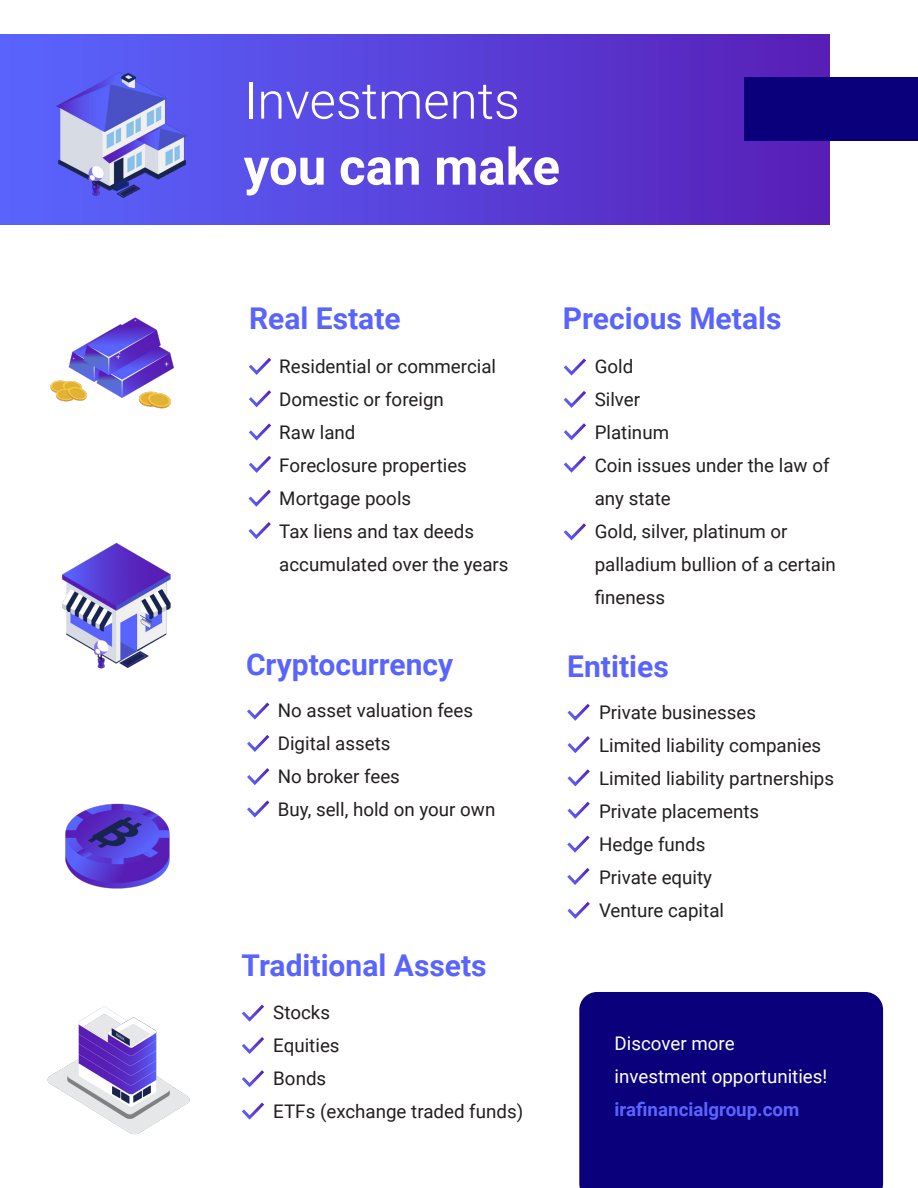
<style>
.page{position:relative;width:918px;height:1188px;background:#fff}
.page>*{position:absolute;margin:0;border:0;box-sizing:border-box;transform-origin:0 0}
.t1{font:300 51px "Roboto";color:#fff}
.t2{font:700 51px "Roboto";color:#fff}
.t3{font:700 30px "Roboto";color:#5964fd}
.t4{font:18.75px "Roboto";color:#231f20}
.t5{font:18.75px "Roboto";color:#fff}
.t6{font:700 18.75px "Roboto";color:#5964fd}
</style>
<div class="page">
<div style="left:0;top:34px;width:830px;height:190px;background:linear-gradient(to right,#5966ff,#571fb6)"></div>
<div style="left:744px;top:77px;width:174px;height:63px;background:#0b007b"></div>
<img style="left:47px;top:1006px;width:143px;height:129px">
<img style="left:62px;top:543px;width:109px;height:126px">
<img style="left:33px;top:54px;width:174px;height:167px">
<img style="left:50px;top:317px;width:124px;height:92px">
<img style="left:65px;top:803px;width:105px;height:86px">
<div style="left:579px;top:992px;width:304px;height:196px;background:#0b007b"></div>
<svg style="left:249px;top:358px;width:22px;height:17px"></svg>
<svg style="left:249px;top:390px;width:22px;height:18px"></svg>
<svg style="left:249px;top:423px;width:22px;height:18px"></svg>
<svg style="left:249px;top:456px;width:22px;height:17px"></svg>
<svg style="left:248px;top:489px;width:23px;height:18px"></svg>
<svg style="left:248px;top:522px;width:23px;height:17px"></svg>
<svg style="left:563px;top:358px;width:23px;height:18px"></svg>
<svg style="left:563px;top:391px;width:23px;height:17px"></svg>
<svg style="left:563px;top:423px;width:23px;height:18px"></svg>
<svg style="left:563px;top:455px;width:23px;height:18px"></svg>
<svg style="left:563px;top:523px;width:23px;height:18px"></svg>
<svg style="left:567px;top:703px;width:23px;height:18px"></svg>
<svg style="left:567px;top:736px;width:23px;height:17px"></svg>
<svg style="left:567px;top:769px;width:23px;height:18px"></svg>
<svg style="left:567px;top:801px;width:23px;height:18px"></svg>
<svg style="left:567px;top:835px;width:23px;height:18px"></svg>
<svg style="left:567px;top:868px;width:23px;height:17px"></svg>
<svg style="left:567px;top:901px;width:23px;height:18px"></svg>
<svg style="left:247px;top:702px;width:23px;height:18px"></svg>
<svg style="left:247px;top:735px;width:23px;height:17px"></svg>
<svg style="left:247px;top:768px;width:23px;height:17px"></svg>
<svg style="left:247px;top:800px;width:23px;height:18px"></svg>
<svg style="left:242px;top:1004px;width:22px;height:18px"></svg>
<svg style="left:242px;top:1037px;width:22px;height:17px"></svg>
<svg style="left:242px;top:1070px;width:22px;height:18px"></svg>
<svg style="left:242px;top:1102px;width:22px;height:18px"></svg>
<p class="t1" style="left:244px;top:65px;width:278px">Investments</p>
<p class="t2" style="left:244px;top:131px;width:318px">you can make</p>
<p class="t3" style="left:249px;top:298px;width:153px">Real Estate</p>
<p class="t4" style="left:279px;top:353px;width:218px">Residential or commercial</p>
<p class="t4" style="left:279px;top:386px;width:166px">Domestic or foreign</p>
<p class="t4" style="left:279px;top:419px;width:78px">Raw land</p>
<p class="t4" style="left:279px;top:452px;width:189px">Foreclosure properties</p>
<p class="t4" style="left:279px;top:485px;width:133px">Mortgage pools</p>
<p class="t4" style="left:279px;top:518px;width:196px">Tax liens and tax deeds</p>
<p class="t4" style="left:279px;top:551px;width:231px">accumulated over the years</p>
<p class="t3" style="left:246px;top:643px;width:209px">Cryptocurrency</p>
<p class="t4" style="left:278px;top:698px;width:197px">No asset valuation fees</p>
<p class="t4" style="left:278px;top:731px;width:114px">Digital assets</p>
<p class="t4" style="left:278px;top:764px;width:124px">No broker fees</p>
<p class="t4" style="left:278px;top:797px;width:219px">Buy, sell, hold on your own</p>
<p class="t3" style="left:242px;top:945px;width:247px">Traditional Assets</p>
<p class="t4" style="left:273px;top:999px;width:58px">Stocks</p>
<p class="t4" style="left:273px;top:1032px;width:68px">Equities</p>
<p class="t4" style="left:273px;top:1065px;width:54px">Bonds</p>
<p class="t4" style="left:273px;top:1098px;width:251px">ETFs (exchange traded funds)</p>
<p class="t3" style="left:563px;top:298px;width:220px">Precious Metals</p>
<p class="t4" style="left:595px;top:353px;width:40px">Gold</p>
<p class="t4" style="left:595px;top:386px;width:47px">Silver</p>
<p class="t4" style="left:595px;top:419px;width:76px">Platinum</p>
<p class="t4" style="left:595px;top:452px;width:236px">Coin issues under the law of</p>
<p class="t4" style="left:595px;top:485px;width:78px">any state</p>
<p class="t4" style="left:595px;top:518px;width:194px">Gold, silver, platinum or</p>
<p class="t4" style="left:595px;top:551px;width:243px">palladium bullion of a certain</p>
<p class="t4" style="left:595px;top:584px;width:72px">fineness</p>
<p class="t3" style="left:567px;top:645px;width:103px">Entities</p>
<p class="t4" style="left:599px;top:700px;width:158px">Private businesses</p>
<p class="t4" style="left:599px;top:733px;width:224px">Limited liability companies</p>
<p class="t4" style="left:599px;top:766px;width:237px">Limited liability partnerships</p>
<p class="t4" style="left:599px;top:799px;width:162px">Private placements</p>
<p class="t4" style="left:599px;top:832px;width:108px">Hedge funds</p>
<p class="t4" style="left:599px;top:865px;width:115px">Private equity</p>
<p class="t4" style="left:599px;top:898px;width:126px">Venture capital</p>
<p class="t5" style="left:615px;top:1030px;width:122px">Discover more</p>
<p class="t5" style="left:615px;top:1063px;width:214px">investment opportunities!</p>
<p class="t6" style="left:615px;top:1096px;width:186px">irafinancialgroup.com</p>
</div>
